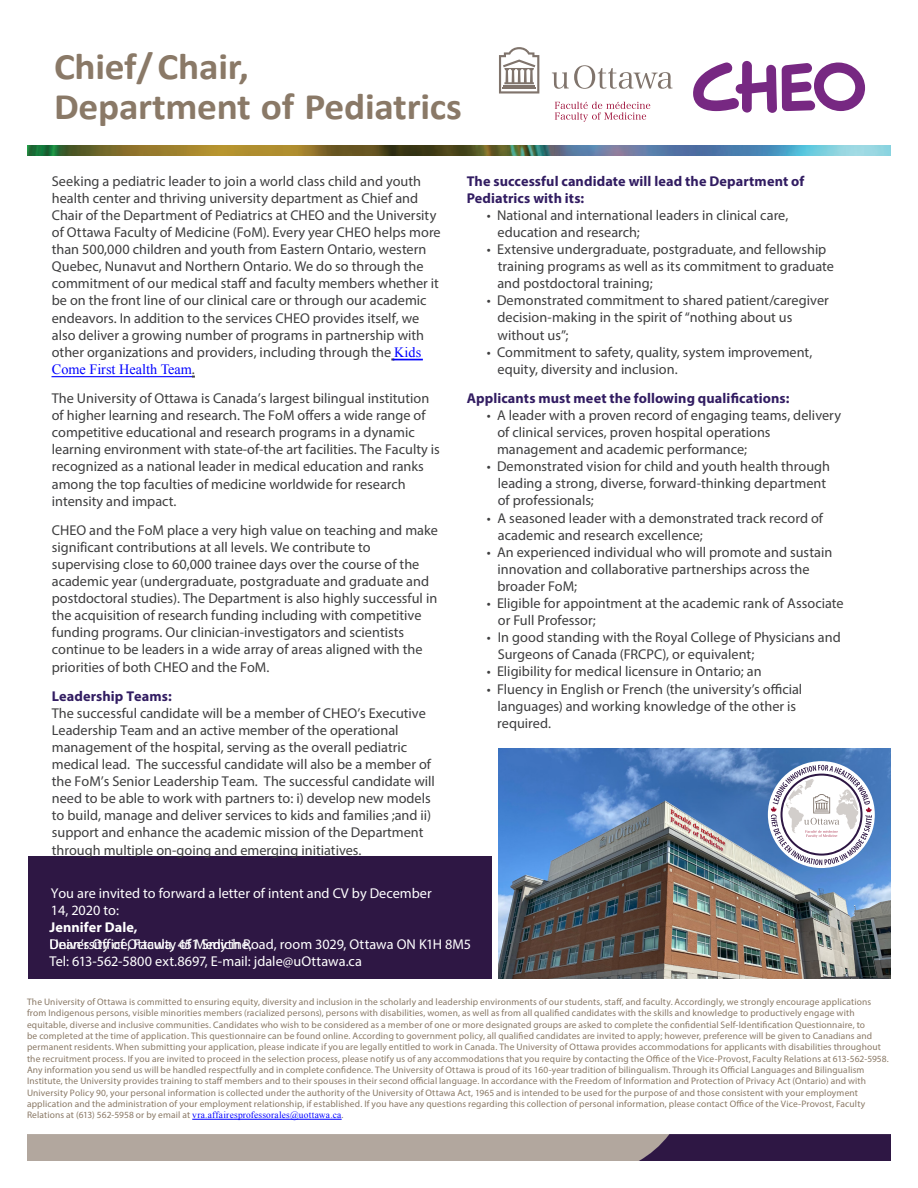
<style>
.page{position:relative;width:918px;height:1188px;background:#fff}
.page>*{position:absolute;margin:0;border:0;box-sizing:border-box;transform-origin:0 0}
.t1{font:700 37.5px "Calibri";letter-spacing:-.005em;color:#8a7967;scale:1.05 1}
.Body_bullets{font:14.25px/17.1px "Myriad Pro";color:#3e3e3f}
.Body_bullets-2{font:14.25px/17.1px "Myriad Pro";color:#fff}
.Body_bullets-3{font:700 14.25px/17.1px "Myriad Pro";letter-spacing:.01em;color:#321d62}
.Body{font:9.45px/11.4px "Myriad Pro";letter-spacing:.015em;color:#8a7966}
.s1{font-family:"Times New Roman";color:#00f}
.s2{font-weight:700;color:#321d62}
.s3{font-weight:700}
</style>
<div class="page">
<div style="left:28px;top:856px;width:463px;height:123px;background:#2e1744"></div>
<img style="left:499px;top:748px;width:392px;height:231px">
<hr style="left:192px;top:1119px;width:150px;height:1px;background:#00f">
<img style="left:27px;top:146px;width:864px;height:9px">
<svg style="left:27px;top:1134px;width:864px;height:27px;background:#8e8085"></svg>
<svg style="left:768px;top:761px;width:107px;height:107px"></svg>
<svg style="left:771px;top:765px;width:101px;height:100px"></svg>
<svg style="left:693px;top:61px;width:172px;height:52px"></svg>
<svg style="left:552px;top:65px;width:121px;height:24px"></svg>
<svg style="left:499px;top:47px;width:40px;height:47px"></svg>
<svg style="left:555px;top:102px;width:95px;height:20px"></svg>
<hr style="left:393px;top:359px;width:30px;height:1px;background:#00f">
<hr style="left:52px;top:376px;width:140px;height:1px;background:#00f">
<p class="t1" style="left:54px;top:42px;width:187px">Chief/Chair,</p>
<p class="t1" style="left:54px;top:83px;width:390px">Department of Pediatrics</p>
<p class="Body_bullets-3" style="left:467px;top:172px;width:339px">The successful candidate will lead the Department of<br>Pediatrics with its:</p>
<p class="Body_bullets" style="left:497px;top:206px;width:292px;text-indent:-10px">• National and international leaders in clinical care, education and research;</p>
<p class="Body_bullets" style="left:497px;top:240px;width:338px;text-indent:-10px">• Extensive undergraduate, postgraduate, and fellowship training programs as well as its commitment to graduate and postdoctoral training;</p>
<p class="Body_bullets" style="left:497px;top:292px;width:333px;text-indent:-10px">• Demonstrated commitment to shared patient/caregiver decision-making in the spirit of “nothing about us</p>
<p class="Body_bullets" style="left:497px;top:326px;width:72px">without us”;</p>
<p class="Body_bullets" style="left:497px;top:343px;width:316px;text-indent:-10px">• Commitment to safety, quality, system improvement, equity, diversity and inclusion.</p>
<p class="Body_bullets-3" style="left:467px;top:389px;width:324px">Applicants must meet the following qualifications:</p>
<p class="Body_bullets" style="left:497px;top:406px;width:345px;text-indent:-10px">• A leader with a proven record of engaging teams, delivery of clinical services, proven hospital operations</p>
<p class="Body_bullets" style="left:497px;top:441px;width:252px">management and academic performance;</p>
<p class="Body_bullets" style="left:487px;top:458px;width:345px;text-align:center">• Demonstrated vision for child and youth health through leading a strong, diverse, forward-thinking department</p>
<p class="Body_bullets" style="left:498px;top:492px;width:98px">of professionals;</p>
<p class="Body_bullets" style="left:498px;top:509px;width:327px;text-indent:-11px">• A seasoned leader with a demonstrated track record of academic and research excellence;</p>
<p class="Body_bullets" style="left:497px;top:543px;width:336px;text-indent:-10px">• An experienced individual who will promote and sustain innovation and collaborative partnerships across the broader FoM;</p>
<p class="Body_bullets" style="left:498px;top:594px;width:347px;text-indent:-11px">• Eligible for appointment at the academic rank of Associate or Full Professor;</p>
<p class="Body_bullets" style="left:498px;top:629px;width:344px;text-indent:-11px">• In good standing with the Royal College of Physicians and<br>Surgeons of Canada (FRCPC), or equivalent;</p>
<p class="Body_bullets" style="left:487px;top:663px;width:276px">• Eligibility for medical licensure in Ontario; an</p>
<p class="Body_bullets" style="left:487px;top:680px;width:317px;text-align:center">• Fluency in English or French (the university’s official languages) and working knowledge of the other is</p>
<p class="Body_bullets" style="left:497px;top:714px;width:56px">required.</p>
<p class="Body_bullets" style="left:52px;top:172px;width:390px">Seeking a pediatric leader to join a world class child and youth health center and thriving university department as Chief and Chair of the Department of Pediatrics at CHEO and the University of Ottawa Faculty of Medicine (FoM). Every year CHEO helps more than 500,000 children and youth from Eastern Ontario, western Quebec, Nunavut and Northern Ontario. We do so through the commitment of our medical staff and faculty members whether it be on the front line of our clinical care or through our academic endeavors. In addition to the services CHEO provides itself, we also deliver a growing number of programs in partnership with other organizations and providers, including through the <span class="s1">Kids Come First Health Team</span>.</p>
<p class="Body_bullets" style="left:52px;top:390px;width:390px">The University of Ottawa is Canada’s largest bilingual institution of higher learning and research. The FoM offers a wide range of competitive educational and research programs in a dynamic learning environment with state-of-the art facilities. The Faculty is recognized as a national leader in medical education and ranks among the top faculties of medicine worldwide for research intensity and impact.</p>
<p class="Body_bullets" style="left:52px;top:521px;width:388px">CHEO and the FoM place a very high value on teaching and make significant contributions at all levels. We contribute to supervising close to 60,000 trainee days over the course of the academic year (undergraduate, postgraduate and graduate and postdoctoral studies). The Department is also highly successful in the acquisition of research funding including with competitive funding programs. Our clinician-investigators and scientists continue to be leaders in a wide array of areas aligned with the priorities of both CHEO and the FoM.</p>
<p class="Body_bullets" style="left:52px;top:687px;width:385px"><span class="s2">Leadership Teams:<br></span>The successful candidate will be a member of CHEO’s Executive Leadership Team and an active member of the operational management of the hospital, serving as the overall pediatric medical lead. The successful candidate will also be a member of the FoM’s Senior Leadership Team. The successful candidate will need to be able to work with partners to: i) develop new models to build, manage and deliver services to kids and families ;and ii) support and enhance the academic mission of the Department through multiple on-going and emerging initiatives.</p>
<p class="Body_bullets-2" style="left:51px;top:885px;width:382px">You are invited to forward a letter of intent and CV by December<br>14, 2020 to:</p>
<p class="Body_bullets-2" style="left:50px;top:918px;width:204px"><span class="s3">Jennifer Dale,<br></span>Dean’s Office, Faculty of Medicine,</p>
<p class="Body_bullets-2" style="left:50px;top:935px;width:423px">University of Ottawa, 451 Smyth Road, room 3029, Ottawa ON K1H 8M5<br>Tel: 613-562-5800 ext.8697, E-mail: jdale@uOttawa.ca</p>
<p class="Body" style="left:27px;top:996px;width:863px">The University of Ottawa is committed to ensuring equity, diversity and inclusion in the scholarly and leadership environments of our students, staff, and faculty. Accordingly, we strongly encourage applications from Indigenous persons, visible minorities members (racialized persons), persons with disabilities, women, as well as from all qualified candidates with the skills and knowledge to productively engage with equitable, diverse and inclusive communities. Candidates who wish to be considered as a member of one or more designated groups are asked to complete the confidential Self-Identification Questionnaire, to<br>be completed at the time of application. This questionnaire can be found online. According to government policy, all qualified candidates are invited to apply; however, preference will be given to Canadians and permanent residents. When submitting your application, please indicate if you are legally entitled to work in Canada. The University of Ottawa provides accommodations for applicants with disabilities throughout the recruitment process. If you are invited to proceed in the selection process, please notify us of any accommodations that you require by contacting the Office of the Vice-Provost, Faculty Relations at 613-562-5958.<br>Any information you send us will be handled respectfully and in complete confidence. The University of Ottawa is proud of its 160-year tradition of bilingualism. Through its Official Languages and Bilingualism Institute, the University provides training to staff members and to their spouses in their second official language. In accordance with the Freedom of Information and Protection of Privacy Act (Ontario) and with University Policy 90, your personal information is collected under the authority of the University of Ottawa Act, 1965 and is intended to be used for the purpose of and those consistent with your employment application and the administration of your employment relationship, if established. If you have any questions regarding this collection of personal information, please contact Office of the Vice-Provost, Faculty Relations at (613) 562-5958 or by email at <span class="s1">vra.affairesprofessorales@uottawa.ca</span>.</p>
</div>
